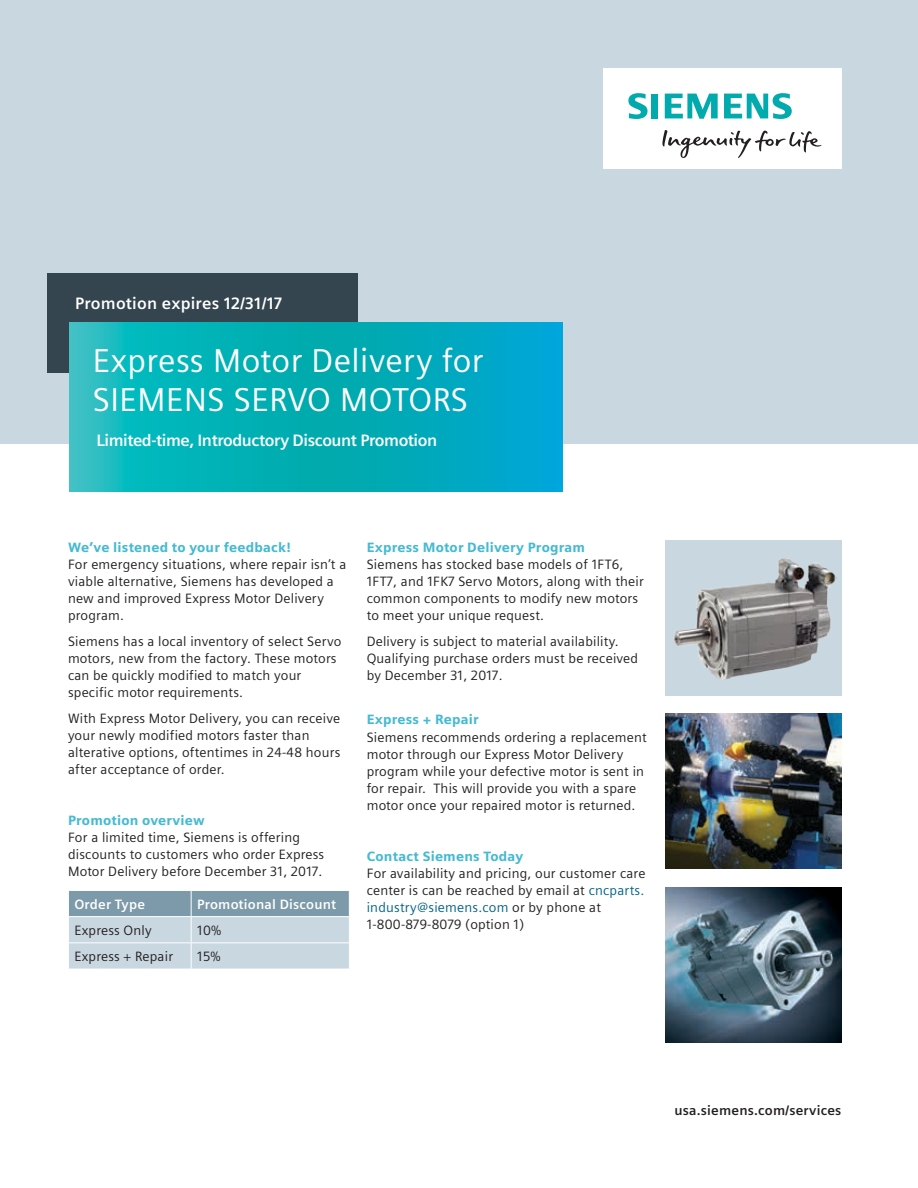
<style>
.page{position:relative;width:918px;height:1188px;background:#fff}
.page>*{position:absolute;margin:0;border:0;box-sizing:border-box;transform-origin:0 0}
.t1{font:33px/39.6px "Siemens Sans";letter-spacing:.015em;color:#fff}
.t2{font:700 16.5px "Siemens Sans";letter-spacing:-.025em;color:#fff}
.t3{font:700 16.5px "Siemens Sans";letter-spacing:.015em;color:#fff}
.t4{font:13.5px/17px "Siemens Sans";letter-spacing:.015em;color:#231f20}
.t5{font:900 13.5px "Siemens Sans";letter-spacing:.015em;color:#45bad2}
.t6{font:700 13.5px "Siemens Sans";letter-spacing:.015em;color:#fff}
.t7{font:700 13.5px "Siemens Sans";letter-spacing:.015em;color:#231f20}
.s1{color:#006288}
</style>
<div class="page">
<div style="left:0;top:0;width:918px;height:443px;background:#c9d7e0"></div>
<div style="left:603px;top:68px;width:238px;height:101px;background:#fff"></div>
<svg style="left:662px;top:130px;width:159px;height:28px"></svg>
<svg style="left:628px;top:93px;width:30px;height:26px"></svg>
<svg style="left:665px;top:94px;width:53px;height:25px"></svg>
<svg style="left:724px;top:93px;width:68px;height:26px"></svg>
<div style="left:47px;top:273px;width:310px;height:100px;background:#34454f"></div>
<svg style="left:69px;top:322px;width:493px;height:169px;background:#04aebc"></svg>
<svg style="left:69px;top:890px;width:281px;height:79px;background:#b3c5d0"></svg>
<div style="left:665px;top:541px;width:176px;height:155px;background:#c9d7e0"></div>
<img style="left:673px;top:558px;width:163px;height:122px">
<img style="left:665px;top:713px;width:176px;height:156px">
<img style="left:665px;top:887px;width:176px;height:155px">
<p class="t3" style="left:75px;top:294px;width:208px">Promotion expires 12/31/17</p>
<h1 class="t1" style="left:93px;top:341px;width:392px">Express Motor Delivery for<br>SIEMENS SERVO MOTORS</h1>
<p class="t2" style="left:97px;top:431px;width:342px">Limited-time, Introductory Discount Promotion</p>
<p class="t5" style="left:68px;top:540px;width:225px">We’ve listened to your feedback!</p>
<p class="t4" style="left:68px;top:556px;width:280px">For emergency situations, where repair isn’t a viable alternative, Siemens has developed a new and improved Express Motor Delivery program.</p>
<p class="t4" style="left:68px;top:633px;width:275px">Siemens has a local inventory of select Servo motors, new from the factory. These motors can be quickly modified to match your specific motor requirements.</p>
<p class="t4" style="left:68px;top:709px;width:274px">With Express Motor Delivery, you can receive your newly modified motors faster than alterative options, oftentimes in 24-48 hours after acceptance of order.</p>
<p class="t5" style="left:68px;top:812px;width:138px">Promotion overview</p>
<p class="t4" style="left:68px;top:829px;width:258px">For a limited time, Siemens is offering discounts to customers who order Express<br>Motor Delivery before December 31, 2017.</p>
<p class="t6" style="left:74px;top:896px;width:72px">Order Type</p>
<p class="t6" style="left:197px;top:896px;width:141px">Promotional Discount</p>
<p class="t4" style="left:74px;top:922px;width:79px">Express Only</p>
<p class="t4" style="left:197px;top:922px;width:26px">10%</p>
<p class="t4" style="left:74px;top:948px;width:100px">Express + Repair</p>
<p class="t4" style="left:197px;top:948px;width:25px">15%</p>
<p class="t5" style="left:367px;top:540px;width:220px">Express Motor Delivery Program</p>
<p class="t4" style="left:367px;top:556px;width:279px">Siemens has stocked base models of 1FT6, 1FT7, and 1FK7 Servo Motors, along with their common components to modify new motors to meet your unique request.</p>
<p class="t4" style="left:367px;top:633px;width:273px">Delivery is subject to material availability.<br>Qualifying purchase orders must be received by December 31, 2017.</p>
<p class="t5" style="left:367px;top:712px;width:113px">Express + Repair</p>
<p class="t4" style="left:367px;top:728px;width:282px">Siemens recommends ordering a replacement motor through our Express Motor Delivery program while your defective motor is sent in for repair. This will provide you with a spare motor once your repaired motor is returned.</p>
<p class="t5" style="left:367px;top:848px;width:158px">Contact Siemens Today</p>
<p class="t4" style="left:367px;top:865px;width:280px">For availability and pricing, our customer care center is can be reached by email at <span class="s1">cncparts. industry@siemens.com</span> or by phone at 1-800-879-8079 (option 1)</p>
<p class="t7" style="left:674px;top:1103px;width:169px">usa.siemens.com/services</p>
</div>
